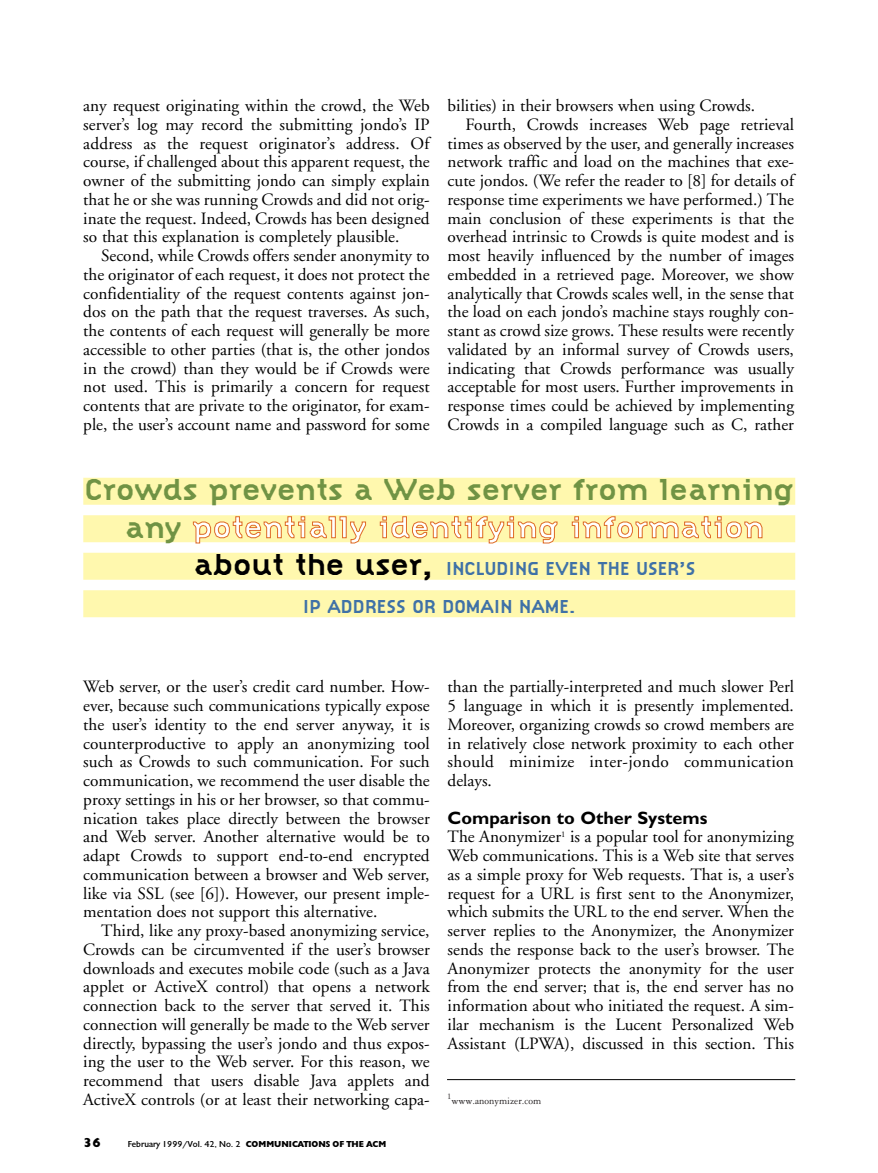
<style>
.page{position:relative;width:878px;height:1173px;background:#fff}
.page>*{position:absolute;margin:0;border:0;box-sizing:border-box;transform-origin:0 0}
.t1{font:700 31.5px/37.5px "Citizen";color:#709344;text-align:center}
.t2{font:700 19.5px/37.5px "Citizen";color:#3f71a7;text-align:center}
.t3{font:700 18px "Gill Sans";color:#000}
.t4{font:17.25px/18.8px "Adobe Garamond";color:#000;text-align:justify}
.t5{font:900 13.5px "Gill";color:#000}
.t6{font:10.5px "Garamond Three";color:#231f20}
.t7{font:9px "Gill";color:#000}
.t8{font:9px "Garamond Three";color:#231f20}
.s1{color:#fff}
.s2{font-size:31.5px;color:#000}
.s3{font-weight:900}
</style>
<div class="page">
<div style="left:83px;top:478px;width:712px;height:27px;background:#fff8ae"></div>
<div style="left:83px;top:515px;width:712px;height:27px;background:#fff8ae"></div>
<div style="left:83px;top:553px;width:712px;height:27px;background:#fff8ae"></div>
<div style="left:83px;top:590px;width:712px;height:27px;background:#fff8ae"></div>
<hr style="left:447px;top:1079px;width:348px;height:1px;background:#000">
<p class="t4" style="left:83px;top:98px;width:348px">any request originating within the crowd, the Web server’s log may record the submitting jondo’s IP address as the request originator’s address. Of course, if challenged about this apparent request, the owner of the submitting jondo can simply explain that he or she was running Crowds and did not orig&shy;inate the request. Indeed, Crowds has been designed so that this explanation is completely plausible.</p>
<p class="t4" style="left:83px;top:248px;width:348px;text-indent:18px">Second, while Crowds offers sender anonymity to the originator of each request, it does not protect the confidentiality of the request contents against jon&shy;dos on the path that the request traverses. As such, the contents of each request will generally be more accessible to other parties (that is, the other jondos in the crowd) than they would be if Crowds were not used. This is primarily a concern for request contents that are private to the originator, for exam&shy;ple, the user’s account name and password for some</p>
<p class="t4" style="left:447px;top:98px;width:309px">bilities) in their browsers when using Crowds.</p>
<p class="t4" style="left:465px;top:117px;width:330px">Fourth, Crowds increases Web page retrieval</p>
<p class="t4" style="left:447px;top:135px;width:348px">times as observed by the user, and generally increases</p>
<p class="t4" style="left:447px;top:154px;width:348px">network traffic and load on the machines that exe-</p>
<p class="t4" style="left:447px;top:173px;width:348px">cute jondos. (We refer the reader to [8] for details of</p>
<p class="t4" style="left:447px;top:192px;width:348px">response time experiments we have performed.) The</p>
<p class="t4" style="left:447px;top:210px;width:348px">main conclusion of these experiments is that the</p>
<p class="t4" style="left:447px;top:229px;width:348px">overhead intrinsic to Crowds is quite modest and is</p>
<p class="t4" style="left:447px;top:248px;width:348px">most heavily influenced by the number of images</p>
<p class="t4" style="left:447px;top:267px;width:348px">embedded in a retrieved page. Moreover, we show</p>
<p class="t4" style="left:447px;top:285px;width:348px">analytically that Crowds scales well, in the sense that</p>
<p class="t4" style="left:447px;top:304px;width:348px">the load on each jondo’s machine stays roughly con-</p>
<p class="t4" style="left:447px;top:323px;width:348px">stant as crowd size grows. These results were recently</p>
<p class="t4" style="left:447px;top:342px;width:348px">validated by an informal survey of Crowds users,</p>
<p class="t4" style="left:447px;top:360px;width:348px">indicating that Crowds performance was usually</p>
<p class="t4" style="left:447px;top:379px;width:348px">acceptable for most users. Further improvements in</p>
<p class="t4" style="left:447px;top:398px;width:348px">response times could be achieved by implementing</p>
<p class="t4" style="left:447px;top:417px;width:348px">Crowds in a compiled language such as C, rather</p>
<h1 class="t1" style="left:85px;top:474px;width:710px">Crowds prevents a Web server from learning any <span class="s1">potentially identifying information</span></h1>
<p class="t2" style="left:194px;top:552px;width:503px"><span class="s2">about the user,</span> INCLUDING EVEN THE USER’S<br>IP ADDRESS OR DOMAIN NAME.</p>
<p class="t4" style="left:83px;top:679px;width:348px">Web server, or the user’s credit card number. How&shy;ever, because such communications typically expose the user’s identity to the end server anyway, it is counterproductive to apply an anonymizing tool such as Crowds to such communication. For such communication, we recommend the user disable the proxy settings in his or her browser, so that commu&shy;nication takes place directly between the browser and Web server. Another alternative would be to adapt Crowds to support end-to-end encrypted communication between a browser and Web server, like via SSL (see [6]). However, our present imple&shy;mentation does not support this alternative.</p>
<p class="t4" style="left:83px;top:923px;width:348px;text-indent:18px">Third, like any proxy-based anonymizing service, Crowds can be circumvented if the user’s browser downloads and executes mobile code (such as a Java applet or ActiveX control) that opens a network connection back to the server that served it. This connection will generally be made to the Web server directly, bypassing the user’s jondo and thus expos&shy;ing the user to the Web server. For this reason, we recommend that users disable Java applets and ActiveX controls (or at least their networking capa-</p>
<p class="t5" style="left:83px;top:1137px;width:19px">36</p>
<p class="t7" style="left:128px;top:1141px;width:260px">February 1999/Vol. 42, No. 2 <span class="s3">COMMUNICATIONS OF THE ACM</span></p>
<p class="t4" style="left:447px;top:679px;width:348px">than the partially-interpreted and much slower Perl 5 language in which it is presently implemented.<br>Moreover, organizing crowds so crowd members are in relatively close network proximity to each other should minimize inter-jondo communication delays.</p>
<p class="t3" style="left:447px;top:811px;width:261px">Comparison to Other Systems</p>
<p class="t4" style="left:447px;top:829px;width:348px">The Anonymizer<sup>1</sup> is a popular tool for anonymizing Web communications. This is a Web site that serves as a simple proxy for Web requests. That is, a user’s request for a URL is first sent to the Anonymizer, which submits the URL to the end server. When the server replies to the Anonymizer, the Anonymizer sends the response back to the user’s browser. The Anonymizer protects the anonymity for the user from the end server; that is, the end server has no information about who initiated the request. A sim&shy;ilar mechanism is the Lucent Personalized Web Assistant (LPWA), discussed in this section. This</p>
<p class="t8" style="left:447px;top:1093px;width:6px">1</p>
<p class="t6" style="left:451px;top:1097px;width:91px">www.anonymizer.com</p>
</div>
